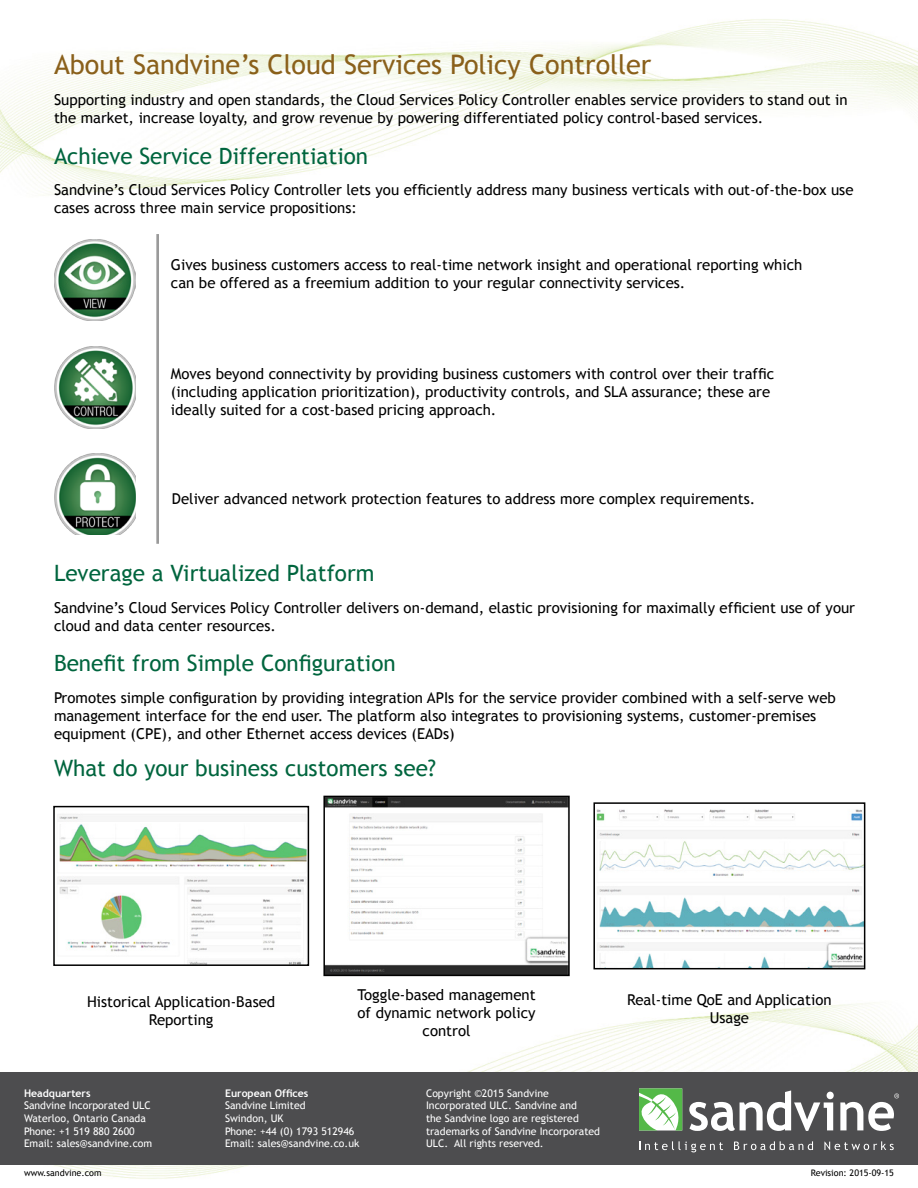
<style>
.page{position:relative;width:918px;height:1188px;background:#fff}
.page>*{position:absolute;margin:0;border:0;box-sizing:border-box;transform-origin:0 0}
.First-Level_Heading{font:27px "Trebuchet MS";color:#8a601b}
.Second-Level_Heading{font:22.5px "Trebuchet MS";color:#00653e}
.t1{font:15px/18px "Trebuchet MS";color:#000}
.Address_Bar_Text{font:10.5px/12.6px "Trebuchet MS";color:#fff}
.Address_Bar_Text-2{font:700 10.5px/12.6px "Trebuchet MS";color:#fff}
.t2{font:9px "Trebuchet MS";color:#000}
.s1{font-weight:700}
.s2{font-weight:400}
</style>
<div class="page">
<img style="left:54px;top:1003px;width:864px;height:176px">
<img style="left:0;top:19px;width:918px;height:176px">
<div style="left:0;top:1072px;width:918px;height:93px;background:#4d4d4f"></div>
<svg style="left:639px;top:1088px;width:44px;height:43px;background:#aad9a4"></svg>
<svg style="left:840px;top:1093px;width:59px;height:38px"></svg>
<svg style="left:689px;top:1090px;width:145px;height:41px"></svg>
<svg style="left:639px;top:1141px;width:84px;height:11px"></svg>
<svg style="left:734px;top:1141px;width:79px;height:9px"></svg>
<svg style="left:824px;top:1141px;width:70px;height:9px"></svg>
<hr style="left:156px;top:234px;width:3px;height:310px;background:#000">
<img style="left:57px;top:814px;width:249px;height:149px">
<div style="left:53px;top:806px;width:256px;height:160px;border:2px solid #000"></div>
<img style="left:326px;top:799px;width:241px;height:174px">
<div style="left:323px;top:796px;width:247px;height:180px;border:2px solid #000"></div>
<img style="left:596px;top:809px;width:266px;height:157px">
<div style="left:593px;top:802px;width:272px;height:167px;border:2px solid #000"></div>
<img style="left:54px;top:240px;width:81px;height:81px">
<img style="left:54px;top:347px;width:81px;height:81px">
<img style="left:54px;top:454px;width:81px;height:81px">
<p class="First-Level_Heading" style="left:54px;top:48px;width:599px">About Sandvine’s Cloud Services Policy Controller</p>
<p class="t1" style="left:54px;top:91px;width:795px">Supporting industry and open standards, the Cloud Services Policy Controller enables service providers to stand out in the market, increase loyalty, and grow revenue by powering differentiated policy control-based services.</p>
<p class="Second-Level_Heading" style="left:54px;top:143px;width:316px">Achieve Service Differentiation</p>
<p class="t1" style="left:54px;top:181px;width:801px">Sandvine’s Cloud Services Policy Controller lets you efficiently address many business verticals with out-of-the-box use cases across three main service propositions:</p>
<p class="t1" style="left:171px;top:256px;width:633px">Gives business customers access to real-time network insight and operational reporting which can be offered as a freemium addition to your regular connectivity services.</p>
<p class="t1" style="left:171px;top:365px;width:605px">Moves beyond connectivity by providing business customers with control over their traffic (including application prioritization), productivity controls, and SLA assurance; these are ideally suited for a cost-based pricing approach.</p>
<p class="t1" style="left:172px;top:490px;width:585px">Deliver advanced network protection features to address more complex requirements.</p>
<p class="Second-Level_Heading" style="left:54px;top:560px;width:322px">Leverage a Virtualized Platform</p>
<p class="t1" style="left:54px;top:598px;width:803px">Sandvine’s Cloud Services Policy Controller delivers on-demand, elastic provisioning for maximally efficient use of your cloud and data center resources.</p>
<p class="Second-Level_Heading" style="left:54px;top:650px;width:343px">Benefit from Simple Configuration</p>
<p class="t1" style="left:54px;top:688px;width:783px">Promotes simple configuration by providing integration APIs for the service provider combined with a self-serve web management interface for the end user. The platform also integrates to provisioning systems, customer-premises equipment (CPE), and other Ethernet access devices (EADs)</p>
<p class="Second-Level_Heading" style="left:54px;top:755px;width:384px">What do your business customers see?</p>
<p class="t1" style="left:87px;top:993px;width:190px;text-align:center">Historical Application-Based<br>Reporting</p>
<p class="t1" style="left:357px;top:986px;width:180px;text-align:center">Toggle-based management of dynamic network policy control</p>
<p class="t1" style="left:627px;top:991px;width:206px;text-align:center">Real-time QoE and Application<br>Usage</p>
<p class="Address_Bar_Text" style="left:24px;top:1087px;width:128px"><span class="s1">Headquarters<br></span>Sandvine Incorporated ULC</p>
<p class="Address_Bar_Text" style="left:24px;top:1112px;width:130px">Waterloo, Ontario Canada<br>Phone: +1 519 880 2600<br>Email: sales@sandvine.com</p>
<p class="Address_Bar_Text-2" style="left:225px;top:1087px;width:85px">European Offices<br><span class="s2">Sandvine Limited</span></p>
<p class="Address_Bar_Text" style="left:225px;top:1112px;width:136px">Swindon, UK<br>Phone: +44 (0) 1793 512946<br>Email: sales@sandvine.co.uk</p>
<p class="Address_Bar_Text" style="left:426px;top:1087px;width:176px">Copyright ©2015 Sandvine<br>Incorporated ULC. Sandvine and<br>the Sandvine logo are registered trademarks of Sandvine Incorporated<br>ULC. All rights reserved.</p>
<p class="t2" style="left:24px;top:1167px;width:79px">www.sandvine.com</p>
<p class="t2" style="left:811px;top:1167px;width:85px">Revision: 2015-09-15</p>
</div>
